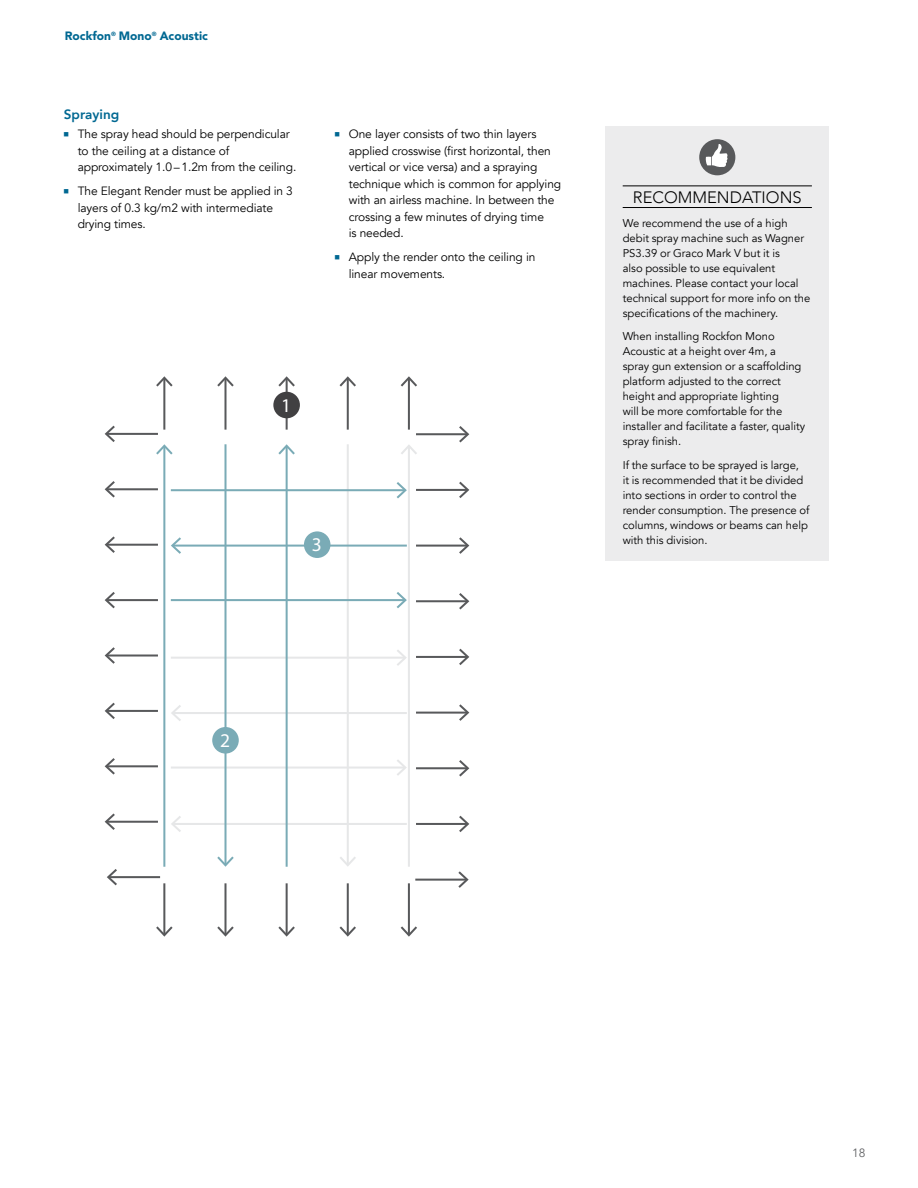
<style>
.page{position:relative;width:918px;height:1188px;background:#fff}
.page>*{position:absolute;margin:0;border:0;box-sizing:border-box;transform-origin:0 0}
.t1{font:19.5px "Myriad Pro";color:#fff}
.t2{font:300 16.5px "Avenir";color:#000}
.t3{font:800 13.5px "Avenir";color:#006892}
.t4{font:12px/16.5px "Avenir";letter-spacing:-.01em;color:#000}
.t5{font:900 12px "Avenir LT Std";color:#006892}
.t6{font:12px "Avenir";color:#636466}
.t7{font:11.25px/15px "Avenir";color:#000}
.s1{color:#006892}
</style>
<div class="page">
<hr style="left:347px;top:444px;width:2px;height:421px;background:#e6e7e8">
<svg style="left:340px;top:857px;width:16px;height:9px"></svg>
<hr style="left:408px;top:446px;width:2px;height:421px;background:#e6e7e8">
<svg style="left:401px;top:445px;width:16px;height:9px"></svg>
<hr style="left:171px;top:657px;width:234px;height:2px;background:#e6e7e8">
<svg style="left:397px;top:650px;width:10px;height:16px"></svg>
<hr style="left:171px;top:767px;width:234px;height:2px;background:#e6e7e8">
<svg style="left:397px;top:760px;width:10px;height:15px"></svg>
<hr style="left:173px;top:712px;width:234px;height:2px;background:#e6e7e8">
<svg style="left:171px;top:705px;width:10px;height:16px"></svg>
<hr style="left:173px;top:823px;width:234px;height:2px;background:#e6e7e8">
<svg style="left:171px;top:816px;width:10px;height:16px"></svg>
<hr style="left:107px;top:433px;width:51px;height:2px;background:#58595b">
<svg style="left:105px;top:426px;width:10px;height:16px"></svg>
<hr style="left:107px;top:488px;width:51px;height:2px;background:#58595b">
<svg style="left:105px;top:481px;width:10px;height:17px"></svg>
<hr style="left:107px;top:544px;width:51px;height:2px;background:#58595b">
<svg style="left:105px;top:536px;width:10px;height:17px"></svg>
<hr style="left:107px;top:599px;width:51px;height:2px;background:#58595b">
<svg style="left:105px;top:592px;width:10px;height:16px"></svg>
<hr style="left:107px;top:655px;width:51px;height:2px;background:#58595b">
<svg style="left:105px;top:647px;width:10px;height:17px"></svg>
<hr style="left:107px;top:710px;width:51px;height:2px;background:#58595b">
<svg style="left:105px;top:703px;width:10px;height:16px"></svg>
<hr style="left:107px;top:765px;width:51px;height:2px;background:#58595b">
<svg style="left:105px;top:758px;width:10px;height:17px"></svg>
<hr style="left:107px;top:821px;width:51px;height:2px;background:#58595b">
<svg style="left:105px;top:813px;width:10px;height:17px"></svg>
<hr style="left:416px;top:823px;width:51px;height:2px;background:#58595b">
<svg style="left:459px;top:816px;width:10px;height:16px"></svg>
<hr style="left:416px;top:767px;width:51px;height:2px;background:#58595b">
<svg style="left:459px;top:760px;width:10px;height:17px"></svg>
<hr style="left:416px;top:712px;width:51px;height:2px;background:#58595b">
<svg style="left:459px;top:704px;width:10px;height:17px"></svg>
<hr style="left:416px;top:656px;width:51px;height:2px;background:#58595b">
<svg style="left:459px;top:649px;width:10px;height:16px"></svg>
<hr style="left:416px;top:600px;width:51px;height:2px;background:#58595b">
<svg style="left:459px;top:593px;width:10px;height:17px"></svg>
<hr style="left:416px;top:545px;width:51px;height:2px;background:#58595b">
<svg style="left:459px;top:537px;width:10px;height:17px"></svg>
<hr style="left:416px;top:489px;width:51px;height:2px;background:#58595b">
<svg style="left:459px;top:482px;width:10px;height:16px"></svg>
<hr style="left:416px;top:433px;width:51px;height:2px;background:#58595b">
<svg style="left:459px;top:426px;width:10px;height:16px"></svg>
<hr style="left:408px;top:378px;width:2px;height:52px;background:#58595b">
<svg style="left:401px;top:376px;width:16px;height:11px"></svg>
<hr style="left:347px;top:378px;width:2px;height:52px;background:#58595b">
<svg style="left:340px;top:376px;width:16px;height:11px"></svg>
<hr style="left:286px;top:378px;width:2px;height:52px;background:#58595b">
<svg style="left:278px;top:376px;width:17px;height:11px"></svg>
<hr style="left:224px;top:378px;width:3px;height:52px;background:#58595b">
<svg style="left:217px;top:376px;width:17px;height:11px"></svg>
<hr style="left:163px;top:378px;width:2px;height:52px;background:#58595b">
<svg style="left:156px;top:376px;width:17px;height:11px"></svg>
<hr style="left:163px;top:883px;width:2px;height:51px;background:#58595b">
<svg style="left:156px;top:926px;width:17px;height:11px"></svg>
<hr style="left:224px;top:883px;width:3px;height:51px;background:#58595b">
<svg style="left:217px;top:926px;width:17px;height:11px"></svg>
<hr style="left:286px;top:883px;width:2px;height:51px;background:#58595b">
<svg style="left:278px;top:926px;width:17px;height:11px"></svg>
<hr style="left:347px;top:883px;width:2px;height:51px;background:#58595b">
<svg style="left:340px;top:926px;width:16px;height:11px"></svg>
<hr style="left:408px;top:883px;width:2px;height:51px;background:#58595b">
<svg style="left:401px;top:926px;width:16px;height:11px"></svg>
<hr style="left:163px;top:446px;width:2px;height:421px;background:#7aabb6">
<svg style="left:156px;top:444px;width:17px;height:11px"></svg>
<hr style="left:224px;top:444px;width:3px;height:421px;background:#7aabb6">
<svg style="left:217px;top:856px;width:17px;height:11px"></svg>
<hr style="left:286px;top:446px;width:2px;height:421px;background:#7aabb6">
<svg style="left:278px;top:444px;width:17px;height:11px"></svg>
<hr style="left:109px;top:876px;width:51px;height:2px;background:#58595b">
<svg style="left:107px;top:869px;width:10px;height:16px"></svg>
<hr style="left:415px;top:879px;width:51px;height:2px;background:#58595b">
<svg style="left:458px;top:871px;width:11px;height:17px"></svg>
<hr style="left:171px;top:489px;width:234px;height:2px;background:#7aabb6">
<svg style="left:397px;top:482px;width:10px;height:16px"></svg>
<hr style="left:171px;top:599px;width:234px;height:2px;background:#7aabb6">
<svg style="left:397px;top:592px;width:10px;height:16px"></svg>
<hr style="left:173px;top:545px;width:234px;height:2px;background:#7aabb6">
<svg style="left:171px;top:537px;width:10px;height:17px"></svg>
<div style="left:273px;top:392px;width:27px;height:26px;background:#414042;border-radius:50%"></div>
<div style="left:212px;top:727px;width:27px;height:27px;background:#7aabb6;border-radius:50%"></div>
<div style="left:304px;top:531px;width:26px;height:27px;background:#7aabb6;border-radius:50%"></div>
<div style="left:606px;top:126px;width:223px;height:435px;background:#ececed"></div>
<hr style="left:623px;top:186px;width:189px;height:1px;background:#000">
<hr style="left:623px;top:207px;width:189px;height:1px;background:#000">
<div style="left:699px;top:139px;width:36px;height:36px;background:#58595b;border-radius:50%"></div>
<svg style="left:706px;top:144px;width:22px;height:23px"></svg>
<p class="t5" style="left:65px;top:28px;width:145px">Rockfon<sup>®</sup> Mono<sup>®</sup> Acoustic</p>
<p class="t3" style="left:64px;top:103px;width:57px">Spraying</p>
<p class="t4" style="left:78px;top:126px;width:220px;text-indent:-14px"><span class="s1">■</span> The spray head should be perpendicular to the ceiling at a distance of approximately 1.0 – 1.2m from the ceiling.</p>
<p class="t4" style="left:78px;top:183px;width:217px;text-indent:-14px"><span class="s1">■</span> The Elegant Render must be applied in 3 layers of 0.3 kg/m2 with intermediate drying times.</p>
<p class="t4" style="left:349px;top:126px;width:214px;text-indent:-14px"><span class="s1">■</span> One layer consists of two thin layers applied crosswise (first horizontal, then vertical or vice versa) and a spraying technique which is common for applying with an airless machine. In between the crossing a few minutes of drying time<br>is needed.</p>
<p class="t4" style="left:349px;top:249px;width:188px;text-indent:-14px"><span class="s1">■</span> Apply the render onto the ceiling in linear movements.</p>
<h1 class="t1" style="left:281px;top:393px;width:11px">1</h1>
<h1 class="t1" style="left:312px;top:533px;width:11px">3</h1>
<h2 class="t2" style="left:633px;top:188px;width:170px">RECOMMENDATIONS</h2>
<p class="t7" style="left:623px;top:215px;width:189px">We recommend the use of a high debit spray machine such as Wagner PS3.39 or Graco Mark V but it is<br>also possible to use equivalent machines. Please contact your local technical support for more info on the specifications of the machinery.</p>
<p class="t7" style="left:623px;top:329px;width:184px">When installing Rockfon Mono<br>Acoustic at a height over 4m, a spray gun extension or a scaffolding platform adjusted to the correct height and appropriate lighting<br>will be more comfortable for the installer and facilitate a faster, quality spray finish.</p>
<p class="t7" style="left:623px;top:457px;width:188px">If the surface to be sprayed is large,<br>it is recommended that it be divided into sections in order to control the render consumption. The presence of columns, windows or beams can help with this division.</p>
<h1 class="t1" style="left:220px;top:728px;width:11px">2</h1>
<p class="t6" style="left:852px;top:1146px;width:15px">18</p>
</div>
